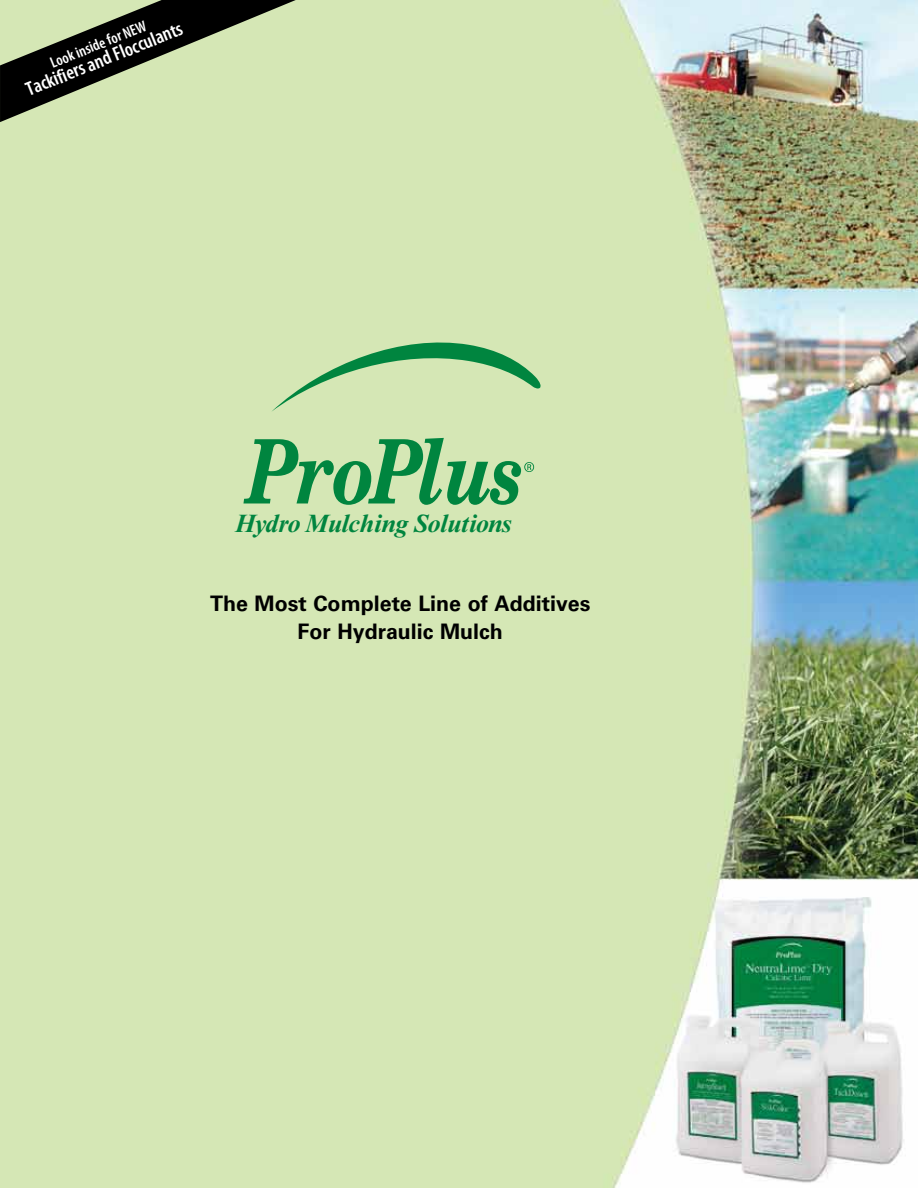
<style>
.page{position:relative;width:918px;height:1188px;background:#fff}
.page>*{position:absolute;margin:0;border:0;box-sizing:border-box;transform-origin:0 0}
.t1{font:italic 700 25.95px "Times New Roman";letter-spacing:-.02em;color:#00853f}
.t2{font:700 21.3px/28.5px "Univers";color:#000;text-align:center}
.t3{font:600 condensed 19.95px "Myriad Pro";color:#fff}
.t4{font:600 condensed 15.6px "Myriad Pro";color:#fff}
</style>
<div class="page">
<img style="left:0;top:0;width:918px;height:1188px">
<svg style="left:0;top:0;width:296px;height:122px;background:#899574"></svg>
<svg style="left:271px;top:343px;width:270px;height:69px;background:#b0d6a0"></svg>
<svg style="left:243px;top:438px;width:291px;height:67px;background:#87c389"></svg>
<p class="t4" style="left:48px;top:55px;width:104px;rotate:-22deg">Look inside for NEW</p>
<p class="t3" style="left:23px;top:80px;width:169px;rotate:-22deg">Tackifiers and Flocculants</p>
<p class="t1" style="left:235px;top:505px;width:278px">Hydro Mulching Solutions</p>
<p class="t2" style="left:210px;top:589px;width:382px">The Most Complete Line of Additives<br>For Hydraulic Mulch</p>
</div>
